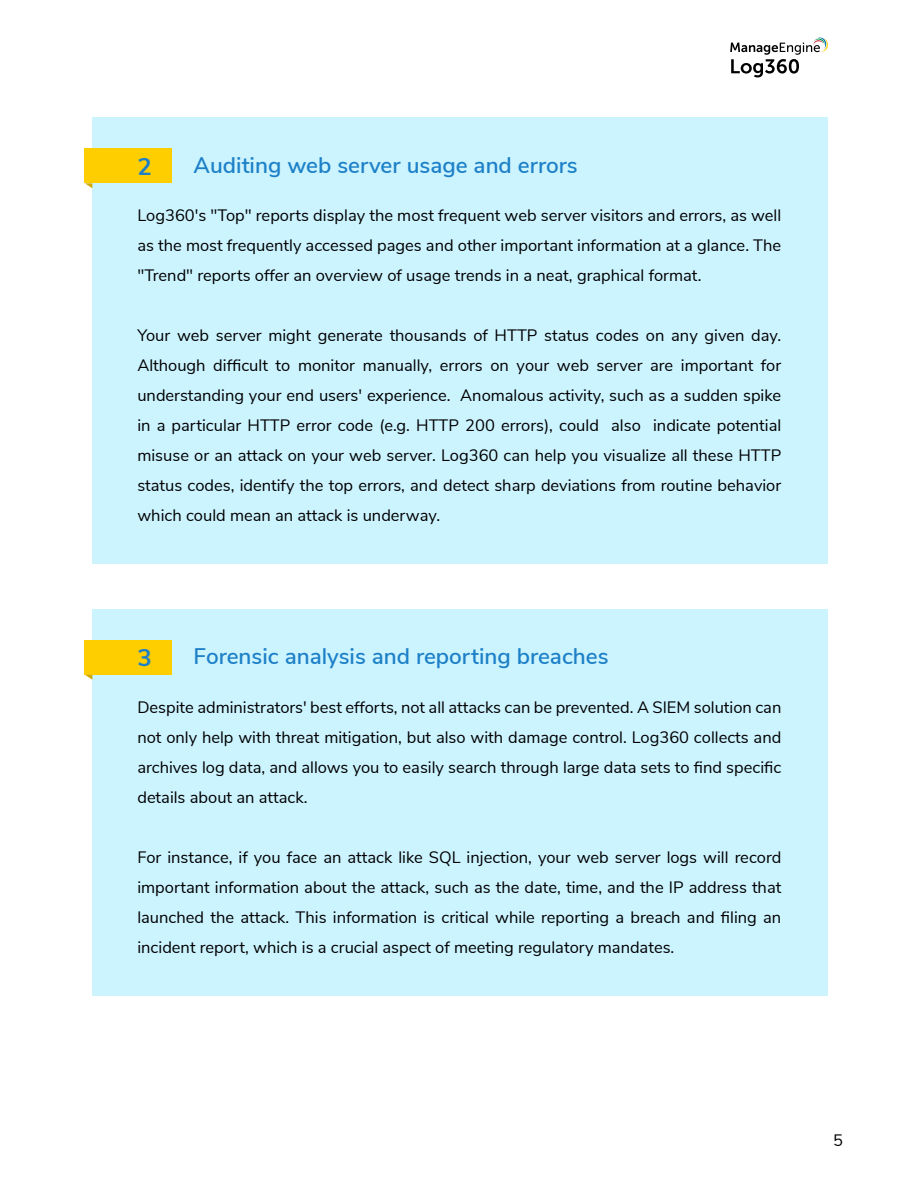
<style>
.page{position:relative;width:918px;height:1188px;background:#fff}
.page>*{position:absolute;margin:0;border:0;box-sizing:border-box;transform-origin:0 0}
.t1{font:700 24px "Nunito Sans";color:#1d80c7}
.t2{font:600 22.5px "Nunito Sans";color:#1d80c7}
.t3{font:16.5px/30px "Nunito Sans";color:#000;text-align:justify}
</style>
<div class="page">
<div style="left:92px;top:118px;width:736px;height:446px;background:#ccf4ff"></div>
<div style="left:85px;top:149px;width:87px;height:34px;background:#ffce00"></div>
<svg style="left:85px;top:183px;width:7px;height:5px"></svg>
<div style="left:92px;top:609px;width:736px;height:387px;background:#ccf4ff"></div>
<div style="left:85px;top:640px;width:87px;height:35px;background:#ffce00"></div>
<svg style="left:85px;top:675px;width:7px;height:5px"></svg>
<svg style="left:730px;top:37px;width:98px;height:40px"></svg>
<h1 class="t1" style="left:137px;top:149px;width:16px">2</h1>
<h2 class="t2" style="left:194px;top:149px;width:386px">Auditing web server usage and errors</h2>
<p class="t3" style="left:137px;top:200px;width:645px">Log360's "Top" reports display the most frequent web server visitors and errors, as well as the most frequently accessed pages and other important information at a glance. The "Trend" reports offer an overview of usage trends in a neat, graphical format.</p>
<p class="t3" style="left:137px;top:320px;width:645px">Your web server might generate thousands of HTTP status codes on any given day.<br>Although difficult to monitor manually, errors on your web server are important for understanding your end users' experience. Anomalous activity, such as a sudden spike in a particular HTTP error code (e.g. HTTP 200 errors), could also indicate potential misuse or an attack on your web server. Log360 can help you visualize all these HTTP status codes, identify the top errors, and detect sharp deviations from routine behavior which could mean an attack is underway.</p>
<h1 class="t1" style="left:137px;top:640px;width:16px">3</h1>
<h2 class="t2" style="left:194px;top:640px;width:416px">Forensic analysis and reporting breaches</h2>
<p class="t3" style="left:137px;top:691px;width:645px">Despite administrators' best efforts, not all attacks can be prevented. A SIEM solution can not only help with threat mitigation, but also with damage control. Log360 collects and archives log data, and allows you to easily search through large data sets to find specific details about an attack.</p>
<p class="t3" style="left:137px;top:841px;width:645px">For instance, if you face an attack like SQL injection, your web server logs will record important information about the attack, such as the date, time, and the IP address that launched the attack. This information is critical while reporting a breach and filing an incident report, which is a crucial aspect of meeting regulatory mandates.</p>
<p class="t3" style="left:833px;top:1124px;width:11px">5</p>
</div>
